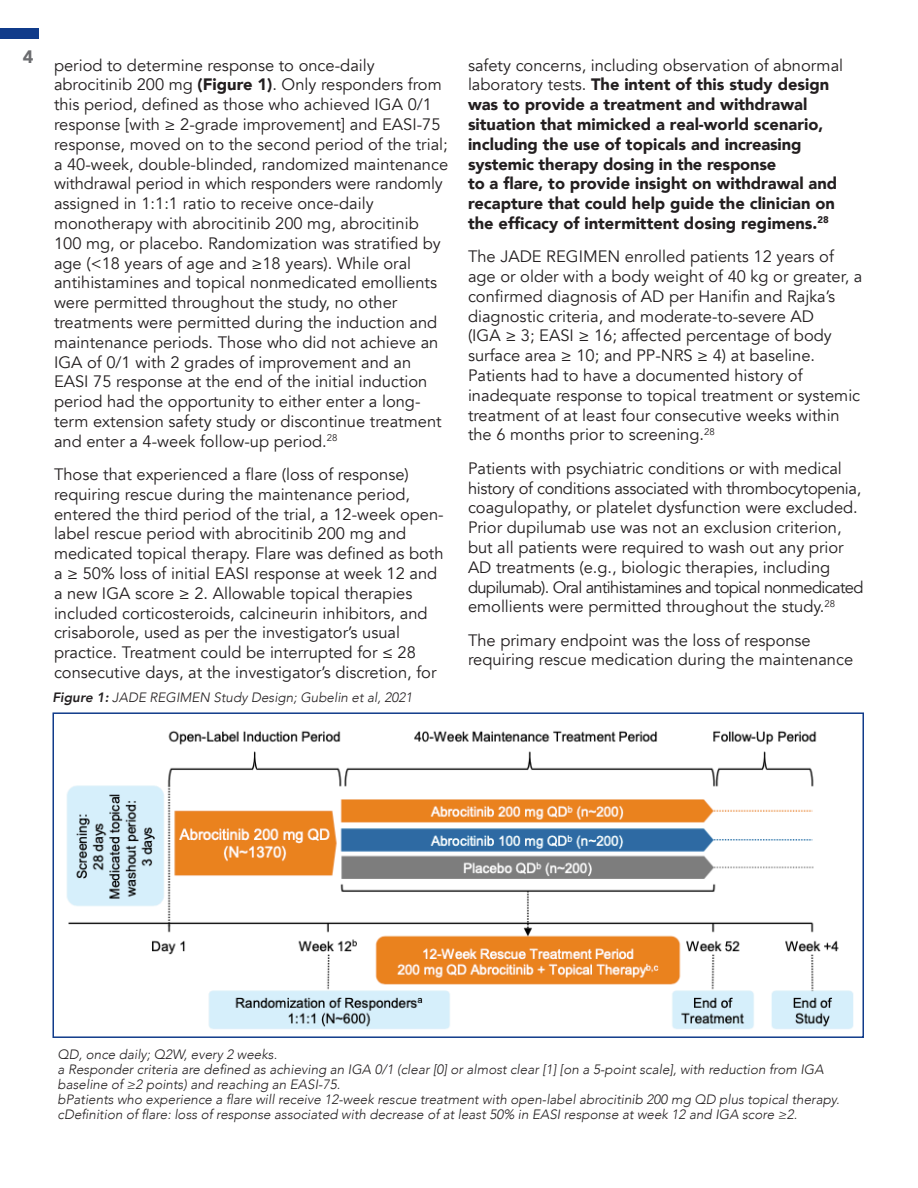
<style>
.page{position:relative;width:918px;height:1188px;background:#fff}
.page>*{position:absolute;margin:0;border:0;box-sizing:border-box;transform-origin:0 0}
.References{font:16.5px/19.8px "Avenir";color:#231f20}
.References-2{font:900 16.5px/19.8px "Avenir";color:#231f20}
.t1{font:italic 300 13.5px/15px "Avenir";color:#231f20}
.s1{font-weight:900}
.s2{font-weight:800}
.s3{font-weight:400}
</style>
<div class="page">
<div style="left:0;top:28px;width:39px;height:11px;background:#103b8a"></div>
<img style="left:66px;top:730px;width:788px;height:299px">
<div style="left:52px;top:712px;width:812px;height:326px;border:2px solid #103b8a"></div>
<p class="References" style="left:54px;top:55px;width:396px;text-indent:-31px"><sup>4</sup> period to determine response to once-daily abrocitinib 200 mg <span class="s1">(Figure 1)</span>. Only responders from this period, defined as those who achieved IGA 0/1 response [with ≥ 2-grade improvement] and EASI-75 response, moved on to the second period of the trial; a 40-week, double-blinded, randomized maintenance withdrawal period in which responders were randomly assigned in 1:1:1 ratio to receive once-daily monotherapy with abrocitinib 200 mg, abrocitinib 100 mg, or placebo. Randomization was stratified by age (&lt;18 years of age and ≥18 years). While oral antihistamines and topical nonmedicated emollients were permitted throughout the study, no other treatments were permitted during the induction and maintenance periods. Those who did not achieve an IGA of 0/1 with 2 grades of improvement and an EASI 75 response at the end of the initial induction period had the opportunity to either enter a long&shy;term extension safety study or discontinue treatment and enter a 4-week follow-up period.<sup>28</sup></p>
<p class="References" style="left:54px;top:465px;width:391px">Those that experienced a flare (loss of response) requiring rescue during the maintenance period, entered the third period of the trial, a 12-week open&shy;label rescue period with abrocitinib 200 mg and medicated topical therapy. Flare was defined as both a ≥ 50% loss of initial EASI response at week 12 and a new IGA score ≥ 2. Allowable topical therapies included corticosteroids, calcineurin inhibitors, and crisaborole, used as per the investigator’s usual practice. Treatment could be interrupted for ≤ 28 consecutive days, at the investigator’s discretion, for</p>
<p class="t1" style="left:52px;top:690px;width:362px"><span class="s2">Figure 1:</span> JADE REGIMEN Study Design; Gubelin et al, 2021</p>
<p class="References-2" style="left:468px;top:54px;width:377px"><span class="s3">safety concerns, including observation of abnormal laboratory tests.</span> The intent of this study design was to provide a treatment and withdrawal situation that mimicked a real-world scenario, including the use of topicals and increasing systemic therapy dosing in the response<br>to a flare, to provide insight on withdrawal and recapture that could help guide the clinician on the efficacy of intermittent dosing regimens.<sup>28</sup></p>
<p class="References" style="left:468px;top:247px;width:396px">The JADE REGIMEN enrolled patients 12 years of age or older with a body weight of 40 kg or greater, a confirmed diagnosis of AD per Hanifin and Rajka’s diagnostic criteria, and moderate-to-severe AD<br>(IGA ≥ 3; EASI ≥ 16; affected percentage of body surface area ≥ 10; and PP-NRS ≥ 4) at baseline.<br>Patients had to have a documented history of inadequate response to topical treatment or systemic treatment of at least four consecutive weeks within the 6 months prior to screening.<sup>28</sup></p>
<p class="References" style="left:468px;top:458px;width:397px">Patients with psychiatric conditions or with medical history of conditions associated with thrombocytopenia, coagulopathy, or platelet dysfunction were excluded.<br>Prior dupilumab use was not an exclusion criterion, but all patients were required to wash out any prior AD treatments (e.g., biologic therapies, including dupilumab). Oral antihistamines and topical nonmedicated emollients were permitted throughout the study.<sup>28</sup></p>
<p class="References" style="left:468px;top:630px;width:387px">The primary endpoint was the loss of response requiring rescue medication during the maintenance</p>
<p class="t1" style="left:58px;top:1047px;width:221px">QD, once daily; Q2W, every 2 weeks.</p>
<p class="t1" style="left:58px;top:1062px;width:768px">a Responder criteria are defined as achieving an IGA 0/1 (clear [0] or almost clear [1] [on a 5-point scale], with reduction from IGA baseline of ≥2 points) and reaching an EASI-75.</p>
<p class="t1" style="left:58px;top:1092px;width:783px">bPatients who experience a flare will receive 12-week rescue treatment with open-label abrocitinib 200 mg QD plus topical therapy.</p>
<p class="t1" style="left:58px;top:1107px;width:741px">cDefinition of flare: loss of response associated with decrease of at least 50% in EASI response at week 12 and IGA score ≥2.</p>
</div>
